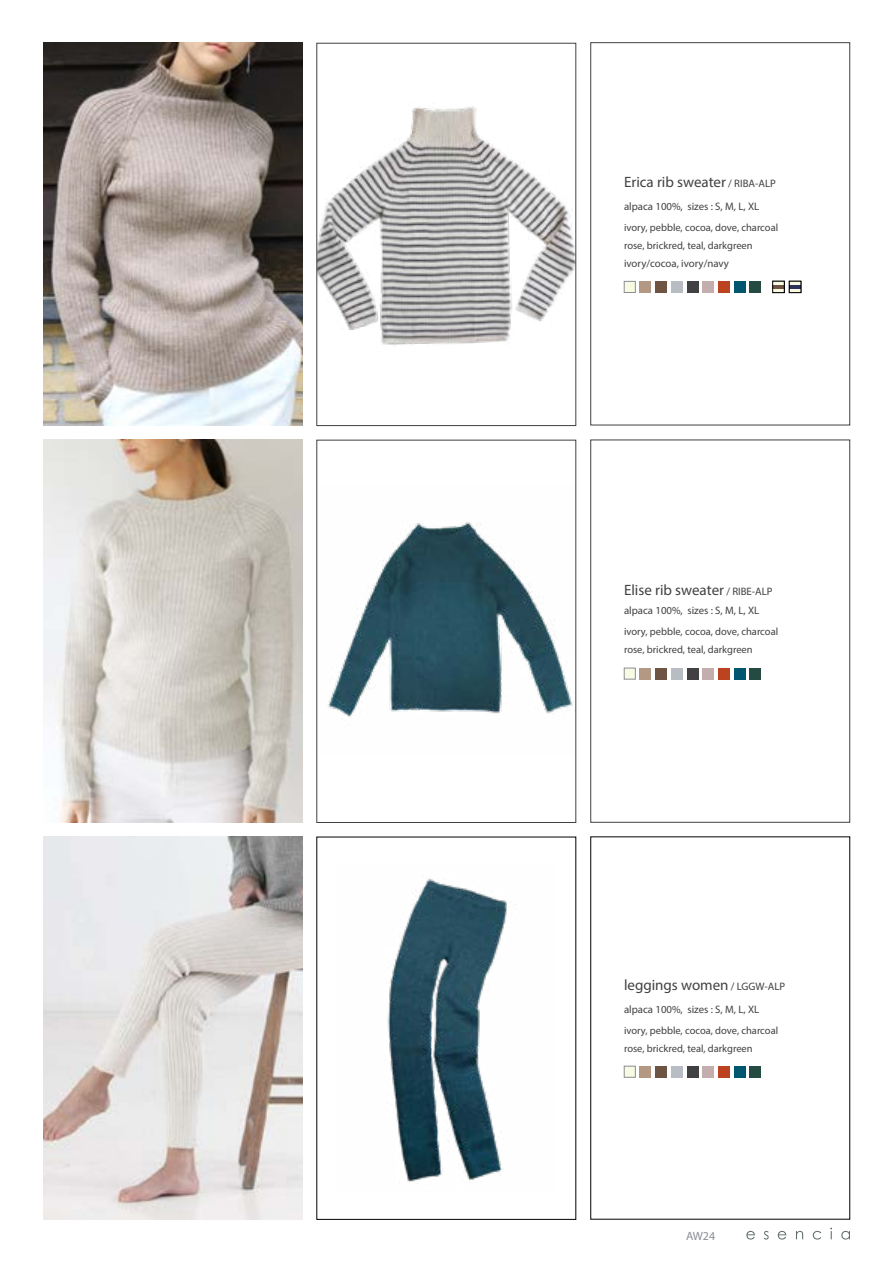
<style>
.page{position:relative;width:893px;height:1263px;background:#fff}
.page>*{position:absolute;margin:0;border:0;box-sizing:border-box;transform-origin:0 0}
.t1{font:15px "Myriad Pro";color:#414042}
.t2{font:12px "Myriad Pro";color:#898e94}
.t3{font:10.8px "Myriad Pro";color:#414042}
.t4{font:10.5px/18px "Myriad Pro";color:#414042}
.s1{font-size:10.8px}
</style>
<div class="page">
<svg style="left:746px;top:1228px;width:104px;height:11px"></svg>
<img style="left:43px;top:43px;width:260px;height:382px">
<img style="left:43px;top:440px;width:260px;height:383px">
<img style="left:319px;top:106px;width:255px;height:240px">
<div style="left:317px;top:43px;width:259px;height:383px;border:1px solid #414042"></div>
<img style="left:328px;top:522px;width:245px;height:195px">
<div style="left:591px;top:42px;width:259px;height:383px;border:1px solid #414042"></div>
<img style="left:43px;top:837px;width:260px;height:382px">
<img style="left:387px;top:878px;width:120px;height:304px">
<hr style="left:773px;top:289px;width:11px;height:4px;background:#f9fae2">
<hr style="left:773px;top:285px;width:11px;height:4px;background:#6e5442">
<hr style="left:773px;top:281px;width:11px;height:4px;background:#f9fae2">
<div style="left:773px;top:281px;width:11px;height:12px;border:1px solid #000"></div>
<hr style="left:789px;top:289px;width:12px;height:4px;background:#f9fae2">
<hr style="left:789px;top:285px;width:12px;height:4px;background:#2c325a">
<hr style="left:789px;top:281px;width:12px;height:4px;background:#f9fae2">
<div style="left:789px;top:281px;width:12px;height:12px;border:1px solid #000"></div>
<div style="left:718px;top:281px;width:12px;height:12px;background:#bb431f"></div>
<div style="left:734px;top:281px;width:11px;height:12px;background:#00566f"></div>
<div style="left:640px;top:281px;width:11px;height:12px;background:#b39983"></div>
<div style="left:624px;top:281px;width:11px;height:12px;background:#f9fae2;border:1px solid #898e94"></div>
<div style="left:655px;top:281px;width:12px;height:12px;background:#6e5442"></div>
<div style="left:687px;top:281px;width:11px;height:12px;background:#414042"></div>
<div style="left:671px;top:281px;width:12px;height:12px;background:#b8bdc4"></div>
<div style="left:749px;top:281px;width:12px;height:12px;background:#254a42"></div>
<div style="left:702px;top:281px;width:12px;height:12px;background:#c4adad"></div>
<div style="left:718px;top:668px;width:12px;height:11px;background:#bb431f"></div>
<div style="left:734px;top:668px;width:11px;height:11px;background:#00566f"></div>
<div style="left:640px;top:668px;width:11px;height:11px;background:#b39983"></div>
<div style="left:624px;top:668px;width:11px;height:11px;background:#f9fae2;border:1px solid #898e94"></div>
<div style="left:655px;top:668px;width:12px;height:11px;background:#6e5442"></div>
<div style="left:687px;top:668px;width:11px;height:11px;background:#414042"></div>
<div style="left:671px;top:668px;width:12px;height:11px;background:#b8bdc4"></div>
<div style="left:749px;top:668px;width:12px;height:11px;background:#254a42"></div>
<div style="left:702px;top:668px;width:12px;height:11px;background:#c4adad"></div>
<div style="left:718px;top:1066px;width:12px;height:11px;background:#bb431f"></div>
<div style="left:734px;top:1066px;width:11px;height:11px;background:#00566f"></div>
<div style="left:640px;top:1066px;width:11px;height:11px;background:#b39983"></div>
<div style="left:624px;top:1066px;width:11px;height:11px;background:#f9fae2;border:1px solid #898e94"></div>
<div style="left:655px;top:1066px;width:12px;height:11px;background:#6e5442"></div>
<div style="left:687px;top:1066px;width:11px;height:11px;background:#414042"></div>
<div style="left:671px;top:1066px;width:12px;height:11px;background:#b8bdc4"></div>
<div style="left:749px;top:1066px;width:12px;height:11px;background:#254a42"></div>
<div style="left:702px;top:1066px;width:12px;height:11px;background:#c4adad"></div>
<h1 class="t1" style="left:624px;top:173px;width:153px">Erica rib sweater <span class="s1">/ RIBA-ALP</span></h1>
<p class="t3" style="left:624px;top:200px;width:137px">alpaca 100%, sizes : S, M, L, XL</p>
<p class="t4" style="left:624px;top:218px;width:156px">ivory, pebble, cocoa, dove, charcoal rose, brickred, teal, darkgreen</p>
<p class="t3" style="left:624px;top:257px;width:106px">ivory/cocoa, ivory/navy</p>
<h1 class="t1" style="left:624px;top:581px;width:150px">Elise rib sweater <span class="s1">/ RIBE-ALP</span></h1>
<p class="t3" style="left:624px;top:604px;width:137px">alpaca 100%, sizes : S, M, L, XL</p>
<p class="t4" style="left:624px;top:623px;width:156px">ivory, pebble, cocoa, dove, charcoal rose, brickred, teal, darkgreen</p>
<h1 class="t1" style="left:624px;top:976px;width:163px">leggings women <span class="s1">/ LGGW-ALP</span></h1>
<p class="t3" style="left:624px;top:1002px;width:137px">alpaca 100%, sizes : S, M, L, XL</p>
<p class="t4" style="left:624px;top:1021px;width:156px">ivory, pebble, cocoa, dove, charcoal rose, brickred, teal, darkgreen</p>
<p class="t2" style="left:686px;top:1228px;width:31px">AW24</p>
</div>
